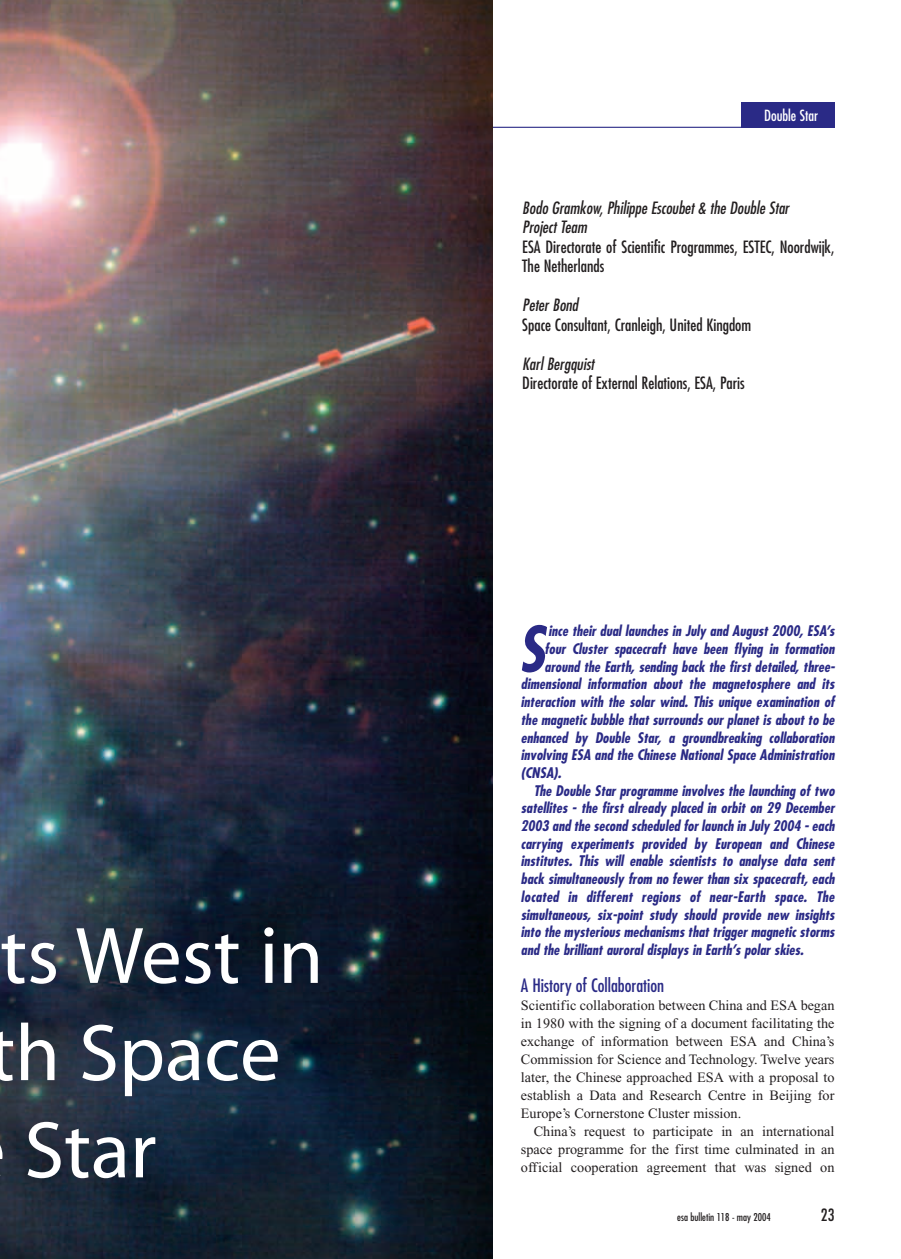
<style>
.page{position:relative;width:901px;height:1259px;background:#fff}
.page>*{position:absolute;margin:0;border:0;box-sizing:border-box;transform-origin:0 0}
.t1{font:81px "Myriad";color:#fff}
.t2{font:italic 700 condensed 61.2px "Futura";color:#2a2a86}
.t3{font:condensed 18px "Futura";color:#2a2a86}
.t4{font:condensed 16.5px/19.5px "Futura";color:#231f20}
.t5{font:italic condensed 16.5px/19.5px "Futura";color:#231f20}
.t6{font:condensed 15px "Futura";color:#fff}
.t7{font:italic 700 condensed 14.25px "Futura";color:#2a2a86}
.t8{font:14.25px/18px "Times New Roman";color:#231f20;text-align:justify}
.t9{font:italic 700 condensed 14.25px "Futura";letter-spacing:.02em;color:#2a2a86}
.t10{font:condensed 10.5px "Futura";color:#231f20}
</style>
<div class="page">
<img style="left:0;top:0;width:835px;height:1259px">
<h1 class="t1" style="left:0;top:925px;width:324px">ts West in</h1>
<h1 class="t1" style="left:-12px;top:1022px;width:294px">th Space</h1>
<h1 class="t1" style="left:24px;top:1120px;width:134px">Star</h1>
<p class="t6" style="left:763px;top:109px;width:55px">Double Star</p>
<p class="t5" style="left:522px;top:199px;width:268px">Bodo Gramkow, Philippe Escoubet &amp; the Double Star<br>Project Team</p>
<p class="t4" style="left:522px;top:238px;width:313px">ESA Directorate of Scientific Programmes, ESTEC, Noordwijk,<br>The Netherlands</p>
<p class="t5" style="left:522px;top:297px;width:57px">Peter Bond</p>
<p class="t4" style="left:522px;top:316px;width:230px">Space Consultant, Cranleigh, United Kingdom</p>
<p class="t5" style="left:522px;top:355px;width:73px">Karl Bergquist</p>
<p class="t4" style="left:522px;top:375px;width:224px">Directorate of External Relations, ESA, Paris</p>
<h2 class="t2" style="left:517px;top:622px;width:28px">S</h2>
<p class="t7" style="left:548px;top:625px;width:287px">ince their dual launches in July and August 2000, ESA’s</p>
<p class="t7" style="left:544px;top:642px;width:291px">four Cluster spacecraft have been flying in formation</p>
<p class="t7" style="left:544px;top:660px;width:292px">around the Earth, sending back the first detailed, three-</p>
<p class="t7" style="left:520px;top:678px;width:315px">dimensional information about the magnetosphere and its</p>
<p class="t7" style="left:520px;top:696px;width:315px">interaction with the solar wind. This unique examination of</p>
<p class="t7" style="left:520px;top:713px;width:315px">the magnetic bubble that surrounds our planet is about to be</p>
<p class="t7" style="left:520px;top:731px;width:315px">enhanced by Double Star, a groundbreaking collaboration</p>
<p class="t7" style="left:520px;top:749px;width:315px">involving ESA and the Chinese National Space Administration</p>
<p class="t7" style="left:520px;top:766px;width:42px">(CNSA).</p>
<p class="t7" style="left:533px;top:784px;width:302px">The Double Star programme involves the launching of two</p>
<p class="t7" style="left:520px;top:802px;width:315px">satellites - the first already placed in orbit on 29 December</p>
<p class="t7" style="left:520px;top:819px;width:315px">2003 and the second scheduled for launch in July 2004 - each</p>
<p class="t7" style="left:520px;top:837px;width:315px">carrying experiments provided by European and Chinese</p>
<p class="t7" style="left:520px;top:855px;width:315px">institutes. This will enable scientists to analyse data sent</p>
<p class="t7" style="left:520px;top:873px;width:315px">back simultaneously from no fewer than six spacecraft, each</p>
<p class="t9" style="left:520px;top:890px;width:315px">located in different regions of near-Earth space. The</p>
<p class="t7" style="left:520px;top:908px;width:315px">simultaneous, six-point study should provide new insights</p>
<p class="t7" style="left:520px;top:926px;width:315px">into the mysterious mechanisms that trigger magnetic storms</p>
<p class="t7" style="left:520px;top:943px;width:284px">and the brilliant auroral displays in Earth’s polar skies.</p>
<p class="t3" style="left:520px;top:977px;width:145px">A History of Collaboration</p>
<p class="t8" style="left:520px;top:997px;width:315px">Scientific collaboration between China and ESA began in 1980 with the signing of a document facilitating the exchange of information between ESA and China’s Commission for Science and Technology. Twelve years later, the Chinese approached ESA with a proposal to establish a Data and Research Centre in Beijing for Europe’s Cornerstone Cluster mission.</p>
<p class="t8" style="left:520px;top:1123px;width:315px;text-indent:13px">China’s request to participate in an international space programme for the first time culminated in an official cooperation agreement that was signed on</p>
<p class="t10" style="left:677px;top:1212px;width:95px">esa bulletin 118 - may 2004</p>
<p class="t4" style="left:820px;top:1206px;width:15px">23</p>
</div>
